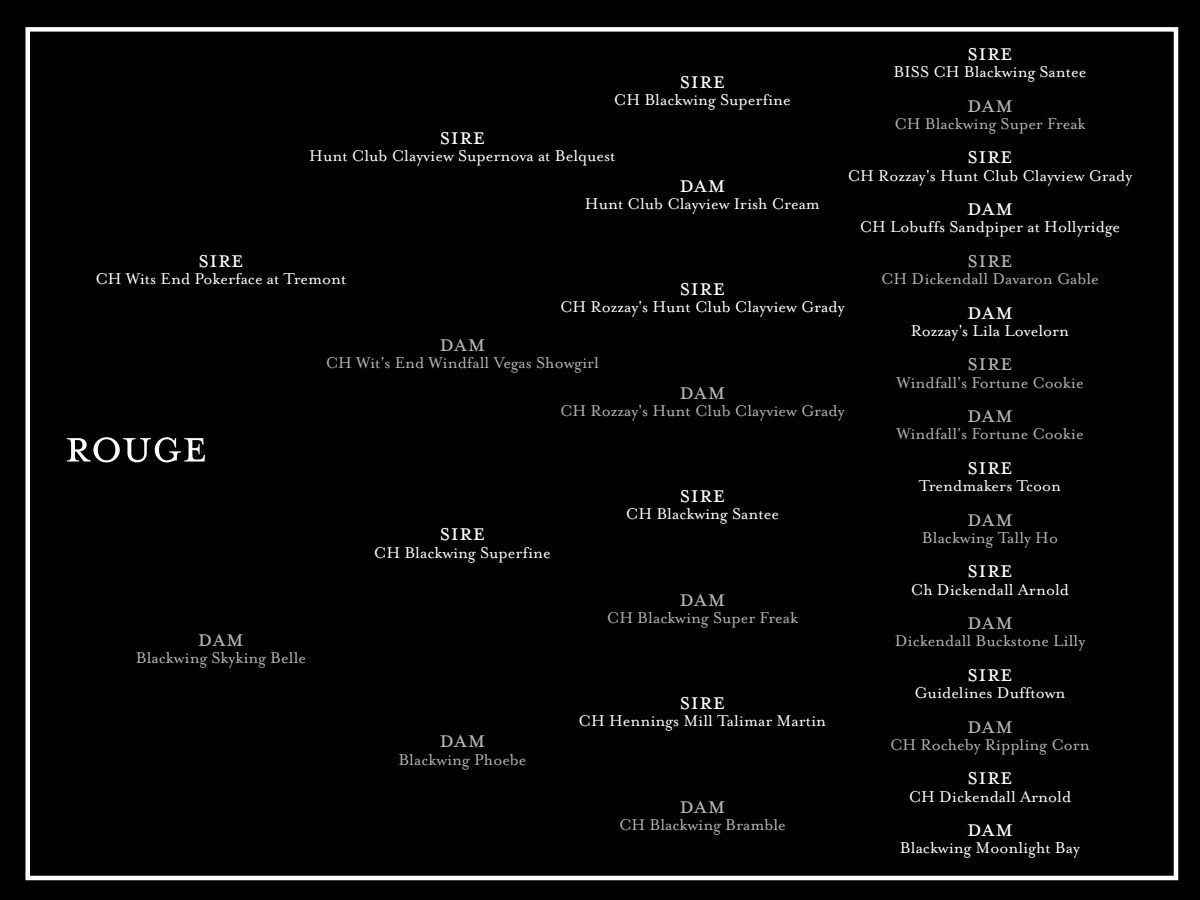
<style>
.page{position:relative;width:1200px;height:900px;background:#fff}
.page>*{position:absolute;margin:0;border:0;box-sizing:border-box;transform-origin:0 0}
.t1{font:54px "Mrs Eaves All Small Caps";letter-spacing:-.01em;color:#fff}
.t2{font:27px "Mrs Eaves All Small Caps";color:#fff}
.t3{font:27px "Mrs Eaves All Small Caps";color:#b3b3b3}
.t4{font:18px "Mrs Eaves Roman";color:#fff}
.t5{font:18px "Mrs Eaves Roman";color:#b3b3b3}
</style>
<div class="page">
<div style="left:1px;top:1px;width:1199px;height:899px;background:#000"></div>
<div style="left:25px;top:27px;width:1153px;height:853px;border:4px solid #fff"></div>
<h2 class="t2" style="left:967px;top:41px;width:47px">SIRE</h2>
<p class="t4" style="left:894px;top:62px;width:194px">BISS CH Blackwing Santee</p>
<h2 class="t3" style="left:967px;top:93px;width:48px">Dam</h2>
<p class="t5" style="left:894px;top:114px;width:193px">CH Blackwing Super Freak</p>
<h2 class="t2" style="left:967px;top:145px;width:47px">Sire</h2>
<p class="t4" style="left:848px;top:165px;width:286px">CH Rozzay's Hunt Club Clayview Grady</p>
<h2 class="t2" style="left:967px;top:197px;width:48px">Dam</h2>
<p class="t4" style="left:860px;top:217px;width:262px">CH Lobuffs Sandpiper at Hollyridge</p>
<h2 class="t3" style="left:967px;top:248px;width:47px">Sire</h2>
<p class="t5" style="left:881px;top:269px;width:219px">CH Dickendall Davaron Gable</p>
<h2 class="t2" style="left:967px;top:300px;width:48px">Dam</h2>
<p class="t4" style="left:911px;top:321px;width:160px">Rozzay's Lila Lovelorn</p>
<h2 class="t3" style="left:967px;top:352px;width:47px">Sire</h2>
<p class="t5" style="left:896px;top:372px;width:189px">Windfall's Fortune Cookie</p>
<h2 class="t3" style="left:967px;top:404px;width:48px">Dam</h2>
<p class="t5" style="left:896px;top:424px;width:189px">Windfall's Fortune Cookie</p>
<h2 class="t2" style="left:967px;top:455px;width:47px">Sire</h2>
<p class="t4" style="left:919px;top:476px;width:144px">Trendmakers Tcoon</p>
<h2 class="t3" style="left:967px;top:507px;width:48px">dam</h2>
<p class="t5" style="left:922px;top:528px;width:138px">Blackwing Tally Ho</p>
<h2 class="t2" style="left:967px;top:559px;width:47px">Sire</h2>
<p class="t4" style="left:911px;top:579px;width:160px">Ch Dickendall Arnold</p>
<h2 class="t3" style="left:967px;top:611px;width:48px">dam</h2>
<p class="t5" style="left:895px;top:631px;width:192px">Dickendall Buckstone Lilly</p>
<h2 class="t2" style="left:967px;top:662px;width:47px">sire</h2>
<p class="t4" style="left:915px;top:683px;width:152px">Guidelines Dufftown</p>
<h2 class="t3" style="left:967px;top:714px;width:48px">dam</h2>
<p class="t5" style="left:890px;top:735px;width:201px">CH Rocheby Rippling Corn</p>
<h2 class="t2" style="left:967px;top:766px;width:47px">sire</h2>
<p class="t4" style="left:909px;top:786px;width:164px">CH Dickendall Arnold</p>
<h2 class="t2" style="left:967px;top:818px;width:48px">dam</h2>
<p class="t4" style="left:900px;top:838px;width:182px">Blackwing Moonlight Bay</p>
<h2 class="t2" style="left:680px;top:70px;width:47px">SIRE</h2>
<p class="t4" style="left:614px;top:90px;width:178px">CH Blackwing Superfine</p>
<h2 class="t2" style="left:440px;top:125px;width:47px">SIRE</h2>
<p class="t4" style="left:309px;top:146px;width:308px">Hunt Club Clayview Supernova at Belquest</p>
<h2 class="t2" style="left:679px;top:173px;width:48px">Dam</h2>
<p class="t4" style="left:585px;top:194px;width:237px">Hunt Club Clayview Irish Cream</p>
<h2 class="t2" style="left:198px;top:248px;width:47px">SIRE</h2>
<p class="t4" style="left:95px;top:269px;width:253px">CH Wits End Pokerface at Tremont</p>
<h2 class="t2" style="left:680px;top:277px;width:47px">Sire</h2>
<p class="t4" style="left:560px;top:297px;width:286px">CH Rozzay's Hunt Club Clayview Grady</p>
<h2 class="t3" style="left:439px;top:332px;width:48px">Dam</h2>
<p class="t5" style="left:326px;top:353px;width:275px">CH Wit's End Windfall Vegas Showgirl</p>
<h2 class="t3" style="left:679px;top:380px;width:48px">Dam</h2>
<p class="t5" style="left:560px;top:401px;width:286px">CH Rozzay's Hunt Club Clayview Grady</p>
<h1 class="t1" style="left:64px;top:425px;width:145px">ROUGE</h1>
<h2 class="t2" style="left:680px;top:484px;width:47px">Sire</h2>
<p class="t4" style="left:626px;top:504px;width:155px">CH Blackwing Santee</p>
<h2 class="t2" style="left:440px;top:522px;width:47px">Sire</h2>
<p class="t4" style="left:374px;top:543px;width:178px">CH Blackwing Superfine</p>
<h2 class="t3" style="left:679px;top:587px;width:48px">Dam</h2>
<p class="t5" style="left:607px;top:608px;width:193px">CH Blackwing Super Freak</p>
<h2 class="t3" style="left:198px;top:628px;width:48px">Dam</h2>
<p class="t5" style="left:136px;top:648px;width:172px">Blackwing Skyking Belle</p>
<h2 class="t2" style="left:680px;top:691px;width:47px">Sire</h2>
<p class="t4" style="left:579px;top:711px;width:249px">CH Hennings Mill Talimar Martin</p>
<h2 class="t3" style="left:439px;top:729px;width:48px">Dam</h2>
<p class="t5" style="left:398px;top:750px;width:130px">Blackwing Phoebe</p>
<h2 class="t3" style="left:679px;top:794px;width:48px">Dam</h2>
<p class="t5" style="left:619px;top:815px;width:168px">CH Blackwing Bramble</p>
</div>
